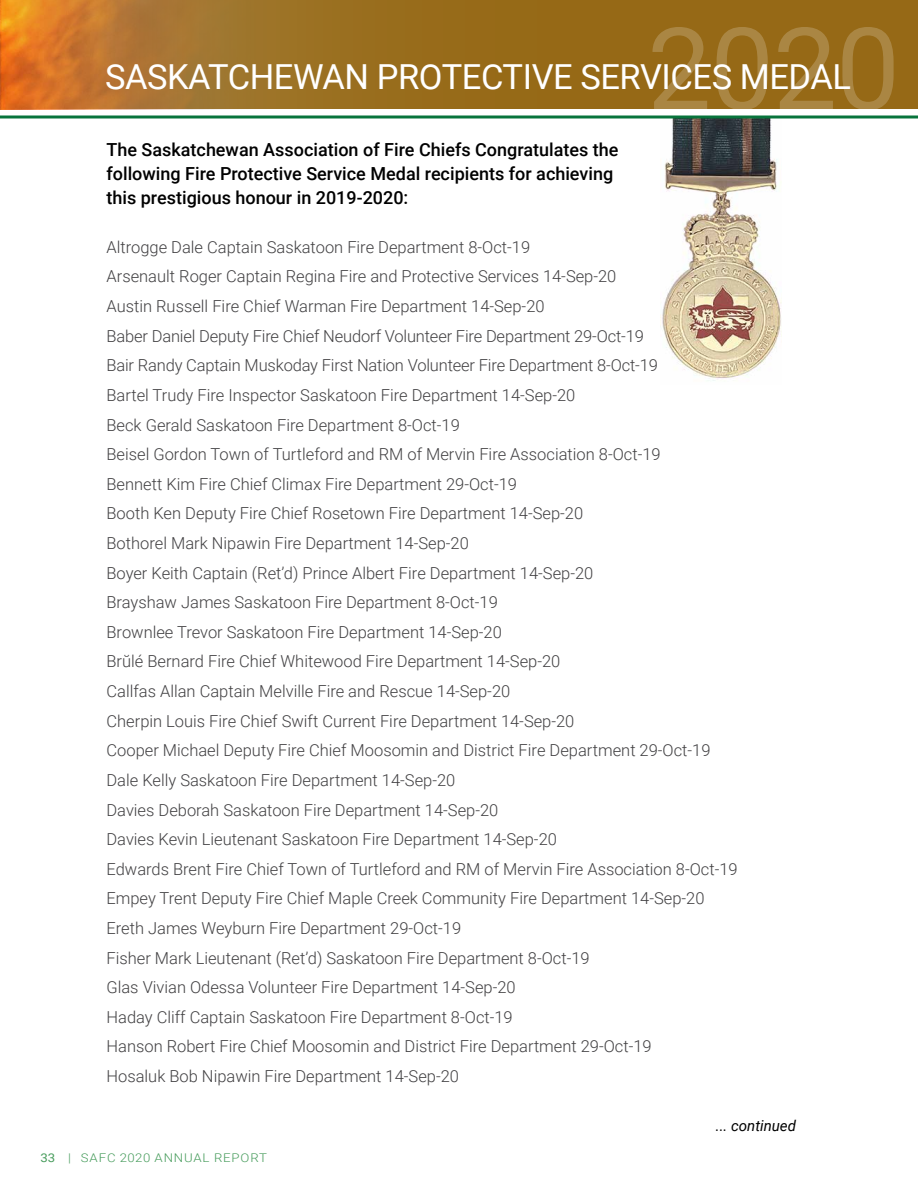
<style>
.page{position:relative;width:918px;height:1188px;background:#fff}
.page>*{position:absolute;margin:0;border:0;box-sizing:border-box;transform-origin:0 0}
.t1{font:114px "Roboto";color:#fff}
.t2{font:34.5px "Roboto";letter-spacing:-.015em;color:#fff}
.t3{font:500 18px/24px "Roboto";color:#000}
.t4{font:300 16.5px/29.5px "Roboto";color:#414042}
.t5{font:italic 15px "Roboto";color:#000}
.t6{font:300 12px "Roboto";letter-spacing:.065em;color:#479c5c;scale:1.1 1}
.s1{font-weight:400}
</style>
<div class="page">
<img style="left:660px;top:118px;width:121px;height:263px">
<div style="left:0;top:0;width:918px;height:109px;background:#966916"></div>
<img style="left:0;top:0;width:272px;height:109px">
<hr style="left:0;top:116px;width:918px;height:2px;background:#08743c">
<h1 class="t1" style="left:647px;top:-11px;width:254px">2020</h1>
<h2 class="t2" style="left:105px;top:52px;width:293px">SASKATCHEWAN PROTE</h2>
<h2 class="t2" style="left:481px;top:52px;width:368px">CTIVE SERVICES MEDAL</h2>
<p class="t3" style="left:106px;top:137px;width:514px">The Saskatchewan Association of Fire Chiefs Congratulates the following Fire Protective Service Medal recipients for achieving this prestigious honour in 2019-2020:</p>
<p class="t4" style="left:106px;top:232px;width:633px">Altrogge Dale Captain Saskatoon Fire Department 8-Oct-19<br>Arsenault Roger Captain Regina Fire and Protective Services 14-Sep-20<br>Austin Russell Fire Chief Warman Fire Department 14-Sep-20<br>Baber Daniel Deputy Fire Chief Neudorf Volunteer Fire Department 29-Oct-19<br>Bair Randy Captain Muskoday First Nation Volunteer Fire Department 8-Oct-19<br>Bartel Trudy Fire Inspector Saskatoon Fire Department 14-Sep-20<br>Beck Gerald Saskatoon Fire Department 8-Oct-19<br>Beisel Gordon Town of Turtleford and RM of Mervin Fire Association 8-Oct-19<br>Bennett Kim Fire Chief Climax Fire Department 29-Oct-19<br>Booth Ken Deputy Fire Chief Rosetown Fire Department 14-Sep-20<br>Bothorel Mark Nipawin Fire Department 14-Sep-20<br>Boyer Keith Captain (Ret’d) Prince Albert Fire Department 14-Sep-20<br>Brayshaw James Saskatoon Fire Department 8-Oct-19<br>Brownlee Trevor Saskatoon Fire Department 14-Sep-20<br>Brŭlé Bernard Fire Chief Whitewood Fire Department 14-Sep-20<br>Callfas Allan Captain Melville Fire and Rescue 14-Sep-20<br>Cherpin Louis Fire Chief Swift Current Fire Department 14-Sep-20<br>Cooper Michael Deputy Fire Chief Moosomin and District Fire Department 29-Oct-19<br>Dale Kelly Saskatoon Fire Department 14-Sep-20<br>Davies Deborah Saskatoon Fire Department 14-Sep-20<br>Davies Kevin Lieutenant Saskatoon Fire Department 14-Sep-20<br>Edwards Brent Fire Chief Town of Turtleford and RM of Mervin Fire Association 8-Oct-19<br>Empey Trent Deputy Fire Chief Maple Creek Community Fire Department 14-Sep-20<br>Ereth James Weyburn Fire Department 29-Oct-19<br>Fisher Mark Lieutenant (Ret’d) Saskatoon Fire Department 8-Oct-19<br>Glas Vivian Odessa Volunteer Fire Department 14-Sep-20<br>Haday Cliff Captain Saskatoon Fire Department 8-Oct-19<br>Hanson Robert Fire Chief Moosomin and District Fire Department 29-Oct-19<br>Hosaluk Bob Nipawin Fire Department 14-Sep-20</p>
<p class="t5" style="left:716px;top:1115px;width:82px">... continued</p>
<p class="t6" style="left:40px;top:1150px;width:207px"><span class="s1">33</span> | SAFC 2020 annual report</p>
</div>
